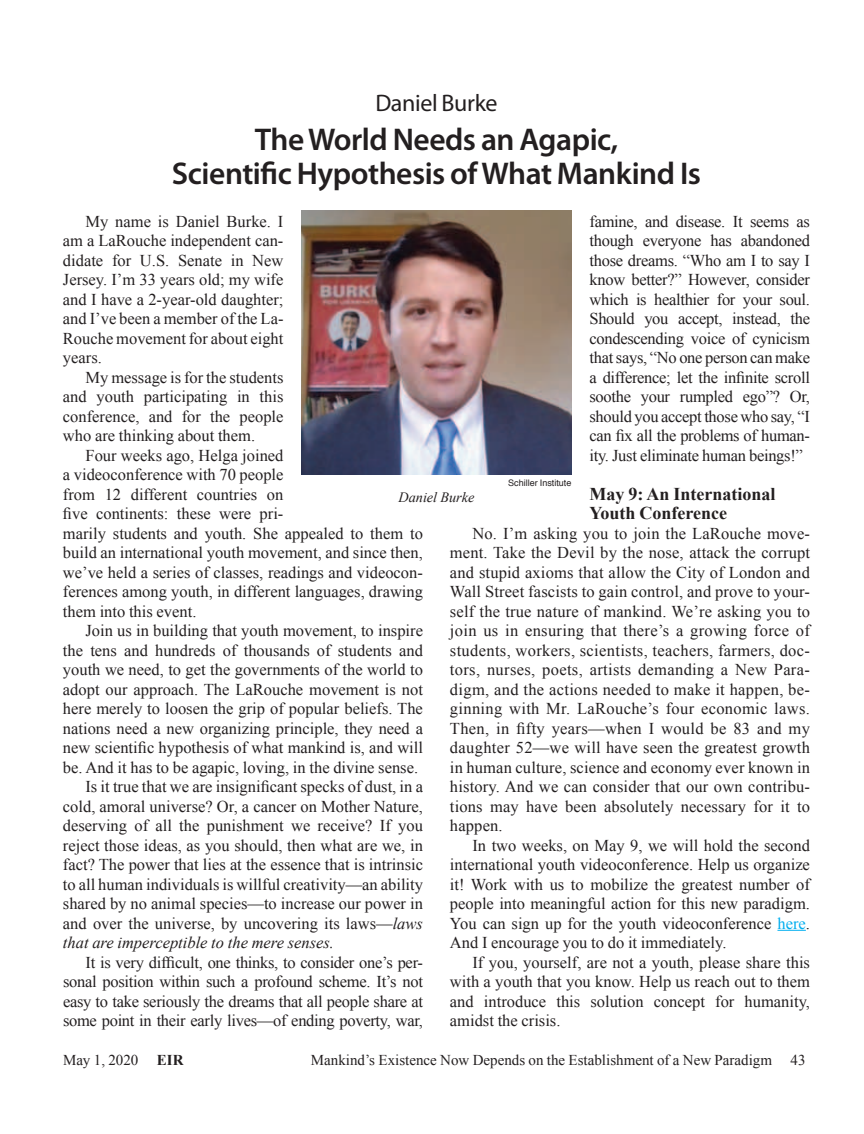
<style>
.page{position:relative;width:864px;height:1134px;background:#fff}
.page>*{position:absolute;margin:0;border:0;box-sizing:border-box;transform-origin:0 0}
.t1{font:600 31.5px/34.5px "Myriad Pro";letter-spacing:-.015em;color:#231f20;text-align:center}
.t2{font:24px "Myriad Pro";letter-spacing:-.015em;color:#231f20}
.t3{font:700 18px/19.5px "Times New Roman";color:#231f20}
.t4{font:16.5px/19.5px "Times New Roman";color:#231f20;text-align:justify}
.t5{font:italic 16.5px "Times New Roman";color:#231f20}
.t6{font:15px "Times New Roman";color:#231f20}
.t7{font:italic 14.25px "Times New Roman";color:#231f20}
.t8{font:9px "Helvetica";color:#231f20}
.s1{font-style:italic}
.s2{color:#00aeef}
.s3{font-weight:700}
</style>
<div class="page">
<svg style="left:777px;top:930px;width:29px;height:1px"></svg>
<img style="left:302px;top:211px;width:270px;height:264px">
<h2 class="t2" style="left:375px;top:88px;width:124px">Daniel Burke</h2>
<h1 class="t1" style="left:172px;top:121px;width:531px">The World Needs an Agapic,<br>Scientific Hypothesis of What Mankind Is</h1>
<p class="t4" style="left:63px;top:211px;width:222px;text-indent:23px">My name is Daniel Burke. I am a LaRouche independent can&shy;didate for U.S. Senate in New Jersey. I’m 33 years old; my wife and I have a 2-year-old daughter; and I’ve been a member of the La-Rouche movement for about eight years.</p>
<p class="t4" style="left:63px;top:367px;width:222px;text-indent:23px">My message is for the students and youth participating in this conference, and for the people who are thinking about them.</p>
<p class="t4" style="left:63px;top:445px;width:362px;text-align:left;text-indent:23px">Four weeks ago, Helga joined<br>a videoconference with 70 people<br>from 12 different countries on<br>five continents: these were pri-<br>marily students and youth. She appealed to them to build an international youth movement, and since then, we’ve held a series of classes, readings and videocon&shy;ferences among youth, in different languages, drawing them into this event.</p>
<p class="t4" style="left:85px;top:621px;width:339px">Join us in building that youth movement, to inspire</p>
<p class="t4" style="left:63px;top:640px;width:362px">the tens and hundreds of thousands of students and</p>
<p class="t4" style="left:63px;top:660px;width:361px">youth we need, to get the governments of the world to</p>
<p class="t4" style="left:63px;top:679px;width:361px">adopt our approach. The LaRouche movement is not</p>
<p class="t4" style="left:63px;top:699px;width:361px">here merely to loosen the grip of popular beliefs. The</p>
<p class="t4" style="left:63px;top:718px;width:362px">nations need a new organizing principle, they need a</p>
<p class="t4" style="left:63px;top:738px;width:362px">new scientific hypothesis of what mankind is, and will</p>
<p class="t4" style="left:63px;top:757px;width:357px">be. And it has to be agapic, loving, in the divine sense.</p>
<p class="t4" style="left:85px;top:777px;width:339px">Is it true that we are insignificant specks of dust, in a</p>
<p class="t4" style="left:63px;top:796px;width:361px">cold, amoral universe? Or, a cancer on Mother Nature,</p>
<p class="t4" style="left:63px;top:816px;width:361px">deserving of all the punishment we receive? If you</p>
<p class="t4" style="left:63px;top:835px;width:361px">reject those ideas, as you should, then what are we, in</p>
<p class="t4" style="left:63px;top:855px;width:362px">fact? The power that lies at the essence that is intrinsic</p>
<p class="t4" style="left:63px;top:874px;width:362px">to all human individuals is willful creativity—an ability</p>
<p class="t4" style="left:63px;top:894px;width:361px">shared by no animal species—to increase our power in</p>
<p class="t4" style="left:63px;top:913px;width:361px">and over the universe, by uncovering its laws—<span class="s1">laws</span></p>
<p class="t5" style="left:63px;top:931px;width:273px">that are imperceptible to the mere senses.</p>
<p class="t4" style="left:63px;top:952px;width:362px;text-indent:22px">It is very difficult, one thinks, to consider one’s per&shy;sonal position within such a profound scheme. It’s not easy to take seriously the dreams that all people share at some point in their early lives—of ending poverty, war,</p>
<p class="t4" style="left:590px;top:211px;width:222px">famine, and disease. It seems as though everyone has abandoned those dreams. “Who am I to say I know better?” However, consider which is healthier for your soul.<br>Should you accept, instead, the condescending voice of cynicism that says, “No one person can make a difference; let the infinite scroll soothe your rumpled ego”? Or, should you accept those who say, “I can fix all the problems of human&shy;ity. Just eliminate human beings!”</p>
<p class="t3" style="left:590px;top:483px;width:188px">May 9: An International<br>Youth Conference</p>
<p class="t4" style="left:450px;top:523px;width:362px;text-indent:23px">No. I’m asking you to join the LaRouche move&shy;ment. Take the Devil by the nose, attack the corrupt and stupid axioms that allow the City of London and Wall Street fascists to gain control, and prove to your&shy;self the true nature of mankind. We’re asking you to join us in ensuring that there’s a growing force of students, workers, scientists, teachers, farmers, doc&shy;tors, nurses, poets, artists demanding a New Para&shy;digm, and the actions needed to make it happen, be&shy;ginning with Mr. LaRouche’s four economic laws.<br>Then, in fifty years—when I would be 83 and my daughter 52—we will have seen the greatest growth in human culture, science and economy ever known in history. And we can consider that our own contribu&shy;tions may have been absolutely necessary for it to happen.</p>
<p class="t4" style="left:450px;top:835px;width:362px;text-indent:23px">In two weeks, on May 9, we will hold the second international youth videoconference. Help us organize it! Work with us to mobilize the greatest number of people into meaningful action for this new paradigm.<br>You can sign up for the youth videoconference <span class="s2">here</span>.<br>And I encourage you to do it immediately.</p>
<p class="t4" style="left:450px;top:952px;width:362px;text-indent:23px">If you, yourself, are not a youth, please share this with a youth that you know. Help us reach out to them and introduce this solution concept for humanity, amidst the crisis.</p>
<p class="t8" style="left:508px;top:476px;width:65px">Schiller Institute</p>
<p class="t7" style="left:398px;top:487px;width:78px">Daniel Burke</p>
<p class="t6" style="left:63px;top:1050px;width:122px">May 1, 2020 <span class="s3">EIR</span></p>
<p class="t6" style="left:311px;top:1050px;width:496px">Mankind’s Existence Now Depends on the Establishment of a New Paradigm 43</p>
</div>
